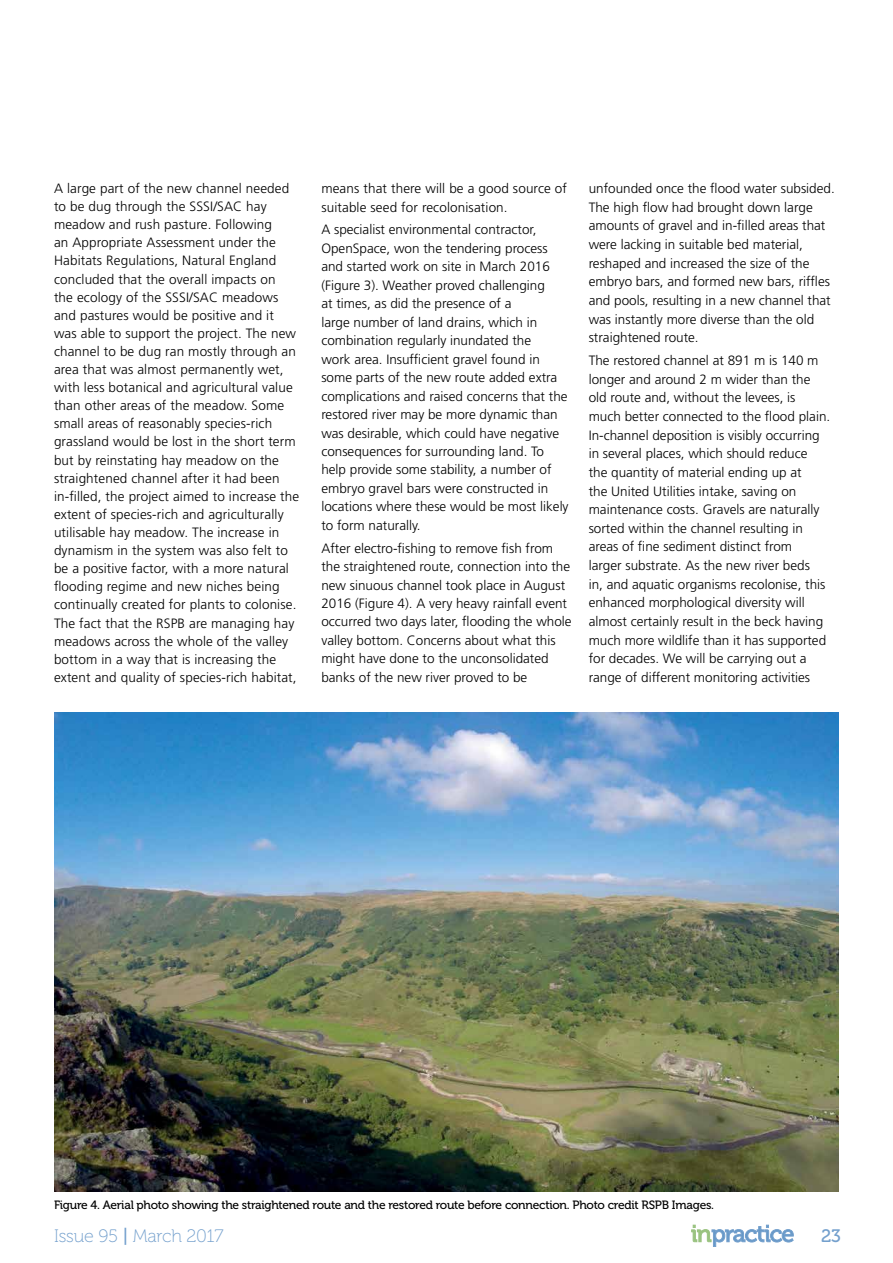
<style>
.page{position:relative;width:893px;height:1263px;background:#fff}
.page>*{position:absolute;margin:0;border:0;box-sizing:border-box;transform-origin:0 0}
.t1{font:18px "Museo 100";letter-spacing:-.01em;color:#74a0cd}
.t2{font:18px "Museo 500";color:#74a0cd}
.t3{font:300 13.5px/18.1px "Frutiger LT Std";color:#000}
.t4{font:12px "Museo 500";letter-spacing:-.02em;color:#000}
.s1{font-family:"Museo 500"}
</style>
<div class="page">
<svg style="left:691px;top:1224px;width:103px;height:23px"></svg>
<img style="left:54px;top:712px;width:785px;height:479px">
<p class="t3" style="left:54px;top:179px;width:247px">A large part of the new channel needed to be dug through the SSSI/SAC hay meadow and rush pasture. Following<br>an Appropriate Assessment under the Habitats Regulations, Natural England concluded that the overall impacts on<br>the ecology of the SSSI/SAC meadows and pastures would be positive and it was able to support the project. The new channel to be dug ran mostly through an area that was almost permanently wet, with less botanical and agricultural value than other areas of the meadow. Some small areas of reasonably species-rich grassland would be lost in the short term but by reinstating hay meadow on the straightened channel after it had been in-filled, the project aimed to increase the extent of species-rich and agriculturally utilisable hay meadow. The increase in dynamism in the system was also felt to be a positive factor, with a more natural flooding regime and new niches being continually created for plants to colonise.<br>The fact that the RSPB are managing hay meadows across the whole of the valley bottom in a way that is increasing the extent and quality of species-rich habitat,</p>
<p class="t3" style="left:321px;top:179px;width:247px">means that there will be a good source of suitable seed for recolonisation.</p>
<p class="t3" style="left:321px;top:221px;width:249px">A specialist environmental contractor, OpenSpace, won the tendering process and started work on site in March 2016 (Figure 3). Weather proved challenging<br>at times, as did the presence of a<br>large number of land drains, which in combination regularly inundated the<br>work area. Insufficient gravel found in some parts of the new route added extra complications and raised concerns that the restored river may be more dynamic than was desirable, which could have negative consequences for surrounding land. To help provide some stability, a number of embryo gravel bars were constructed in locations where these would be most likely to form naturally.</p>
<p class="t3" style="left:321px;top:539px;width:252px">After electro-fishing to remove fish from the straightened route, connection into the new sinuous channel took place in August 2016 (Figure 4). A very heavy rainfall event occurred two days later, flooding the whole valley bottom. Concerns about what this might have done to the unconsolidated banks of the new river proved to be</p>
<p class="t3" style="left:589px;top:179px;width:248px;line-height:18.6px">unfounded once the flood water subsided.<br>The high flow had brought down large amounts of gravel and in-filled areas that were lacking in suitable bed material, reshaped and increased the size of the embryo bars, and formed new bars, riffles and pools, resulting in a new channel that was instantly more diverse than the old straightened route.</p>
<p class="t3" style="left:589px;top:351px;width:243px;line-height:18.6px">The restored channel at 891 m is 140 m longer and around 2 m wider than the old route and, without the levees, is much better connected to the flood plain.<br>In-channel deposition is visibly occurring in several places, which should reduce<br>the quantity of material ending up at<br>the United Utilities intake, saving on maintenance costs. Gravels are naturally sorted within the channel resulting in areas of fine sediment distinct from<br>larger substrate. As the new river beds<br>in, and aquatic organisms recolonise, this enhanced morphological diversity will almost certainly result in the beck having much more wildlife than it has supported for decades. We will be carrying out a range of different monitoring activities</p>
<p class="t4" style="left:54px;top:1198px;width:662px">Figure 4. Aerial photo showing the straightened route and the restored route before connection. Photo credit RSPB Images.</p>
<h1 class="t1" style="left:54px;top:1226px;width:171px">Issue 95 <span class="s1">|</span> March 2017</h1>
<h1 class="t2" style="left:821px;top:1225px;width:21px">23</h1>
</div>
